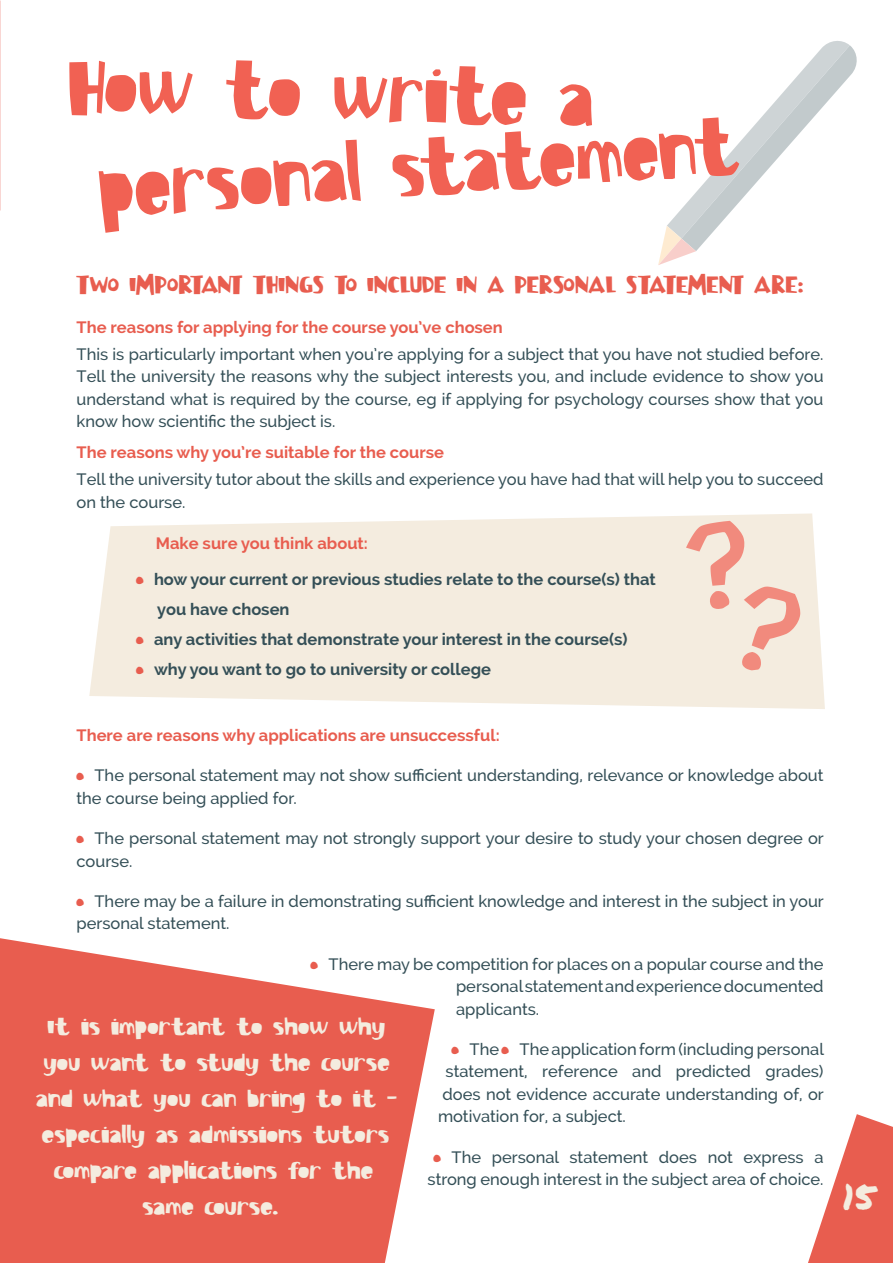
<style>
.page{position:relative;width:893px;height:1263px;background:#fff}
.page>*{position:absolute;margin:0;border:0;box-sizing:border-box;transform-origin:0 0}
.t1{font:75px "Bowreghuldemo";color:#f16153;scale:1.1 1}
.t2{font:45px "Bowreghuldemo";color:#e85d4f}
.t3{font:36px "Permanent Marker";color:#f4ecdf}
.t4{font:24px "Bowreghuldemo";color:#e85d4f;scale:1.1 1}
.t5{font:22.5px/36px "Bowreghuldemo";color:#f4ecdf;text-align:center;scale:1.25 1}
.t6{font:500 16.5px/22.5px "Raleway";color:#344f57}
.t7{font:700 16.5px/30px "Raleway";color:#344f57}
.t8{font:700 16.5px "Raleway";color:#e85d4f}
</style>
<div class="page">
<svg style="left:89px;top:513px;width:736px;height:196px;background:#f5ede2"></svg>
<svg style="left:658px;top:41px;width:199px;height:224px"></svg>
<svg style="left:808px;top:1114px;width:85px;height:149px"></svg>
<svg style="left:0;top:938px;width:435px;height:325px;background:#eb7569"></svg>
<div style="left:684px;top:520px;width:123px;height:160px;background:#f4ecdf"></div>
<h1 class="t1" style="left:69px;top:46px;width:481px;rotate:1deg">How to write a</h1>
<h1 class="t1" style="left:97px;top:148px;width:586px;rotate:-4deg">personal statement</h1>
<h3 class="t4" style="left:77px;top:271px;width:663px">TWO IMPORTANT THINGS TO INCLUDE IN A PERSONAL STATEMENT ARE:</h3>
<p class="t8" style="left:77px;top:318px;width:428px">The reasons for applying for the course you’ve chosen</p>
<p class="t6" style="left:77px;top:343px;width:749px;text-align:justify">This is particularly important when you’re applying for a subject that you have not studied before.<br>Tell the university the reasons why the subject interests you, and include evidence to show you understand what is required by the course, eg if applying for psychology courses show that you know how scientific the subject is.</p>
<p class="t8" style="left:77px;top:443px;width:369px">The reasons why you’re suitable for the course</p>
<p class="t6" style="left:77px;top:468px;width:749px">Tell the university tutor about the skills and experience you have had that will help you to succeed on the course.</p>
<p class="t8" style="left:156px;top:534px;width:214px">Make sure you think about:</p>
<h2 class="t2" style="left:136px;top:543px;width:10px">.</h2>
<p class="t7" style="left:154px;top:564px;width:503px">how your current or previous studies relate to the course(s) that you have chosen</p>
<h2 class="t2" style="left:136px;top:603px;width:10px">.</h2>
<p class="t7" style="left:154px;top:624px;width:475px">any activities that demonstrate your interest in the course(s)</p>
<h2 class="t2" style="left:136px;top:633px;width:10px">.</h2>
<p class="t7" style="left:154px;top:654px;width:338px">why you want to go to university or college</p>
<p class="t8" style="left:77px;top:726px;width:425px">There are reasons why applications are unsuccessful:</p>
<h2 class="t2" style="left:77px;top:739px;width:10px">.</h2>
<p class="t6" style="left:77px;top:764px;width:748px;text-indent:18px">The personal statement may not show sufficient understanding, relevance or knowledge about the course being applied for.</p>
<h2 class="t2" style="left:77px;top:802px;width:10px">.</h2>
<p class="t6" style="left:77px;top:827px;width:749px;text-indent:18px">The personal statement may not strongly support your desire to study your chosen degree or course.</p>
<h2 class="t2" style="left:77px;top:864px;width:10px">.</h2>
<p class="t6" style="left:77px;top:890px;width:749px;text-indent:18px">There may be a failure in demonstrating sufficient knowledge and interest in the subject in your personal statement.</p>
<h2 class="t2" style="left:311px;top:927px;width:10px">.</h2>
<p class="t6" style="left:456px;top:952px;width:369px;text-align:justify;text-indent:-128px">There may be competition for places on a popular course and the personal statement and experience documented applicants.</p>
<h2 class="t2" style="left:452px;top:1012px;width:10px">.</h2>
<p class="t6" style="left:469px;top:1038px;width:31px">The</p>
<h2 class="t2" style="left:502px;top:1012px;width:10px">.</h2>
<p class="t6" style="left:519px;top:1038px;width:306px">The application form (including personal</p>
<p class="t6" style="left:446px;top:1060px;width:380px">statement, reference and predicted grades)</p>
<p class="t6" style="left:443px;top:1083px;width:383px">does not evidence accurate understanding of, or</p>
<p class="t6" style="left:438px;top:1105px;width:189px">motivation for, a subject.</p>
<h2 class="t2" style="left:434px;top:1120px;width:10px">.</h2>
<h3 class="t5" style="left:36px;top:1010px;width:291px">It is important to show why you want to study the course and what you can bring to it - especially as admissions tutors compare applications for the same course.</h3>
<p class="t6" style="left:428px;top:1145px;width:398px;text-align:right">The personal statement does not express a strong enough interest in the subject area of choice.</p>
<h3 class="t3" style="left:843px;top:1170px;width:34px">15</h3>
</div>
